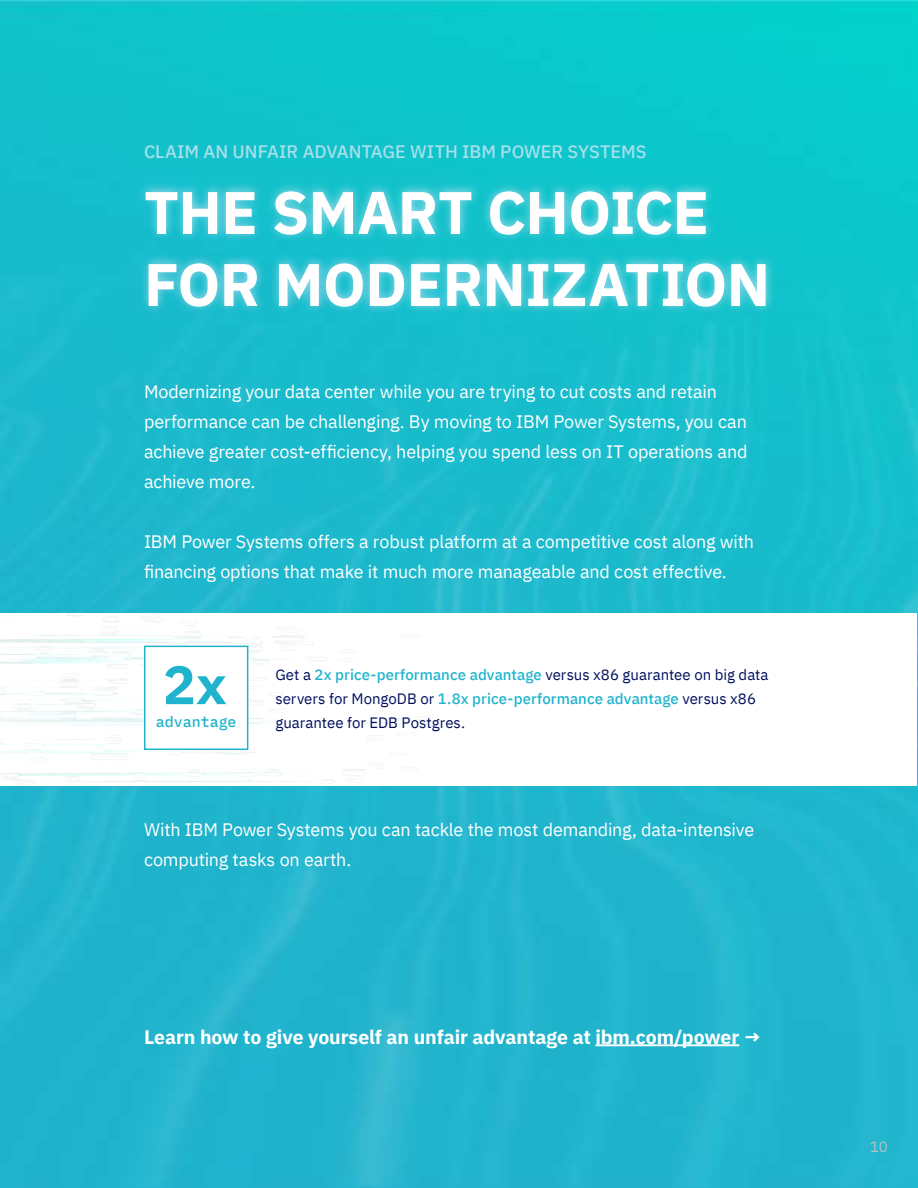
<style>
.page{position:relative;width:918px;height:1188px;background:#fff}
.page>*{position:absolute;margin:0;border:0;box-sizing:border-box;transform-origin:0 0}
.t1{font:700 60px/72px "IBM Plex Sans";letter-spacing:-.01em;color:#fff}
.t2{font:700 54px "IBM Plex Mono";color:#20b3cd}
.t3{font:700 19.5px "IBM Plex Sans";letter-spacing:-.005em;color:#fff}
.t4{font:18px/30px "IBM Plex Sans";letter-spacing:-.01em;color:#fff}
.t5{font:500 18px "IBM Plex Sans";color:#a6e0eb}
.t6{font:15px/24px "IBM Plex Sans";color:#000f5e}
.t7{font:500 15px "IBM Plex Mono";color:#20b3cd}
.t8{font:15px "IBM Plex Sans";color:#bdbfc4}
.s1{font-weight:500;color:#20b3cd}
</style>
<div class="page">
<img style="left:0;top:0;width:918px;height:1188px">
<div style="left:137px;top:182px;width:638px;height:132px;background:#c9e1f5;opacity:.75"></div>
<hr style="left:596px;top:1044px;width:143px;height:2px;background:#fff">
<div style="left:1px;top:614px;width:916px;height:172px;background:#fff"></div>
<div style="left:144px;top:646px;width:104px;height:104px;background:#fff;border:2px solid #20b3cd"></div>
<p class="t5" style="left:144px;top:138px;width:504px">CLAIM AN UNFAIR ADVANTAGE WITH IBM POWER SYSTEMS</p>
<h1 class="t1" style="left:144px;top:172px;width:628px">THE SMART CHOICE<br>FOR MODERNIZATION</h1>
<p class="t4" style="left:144px;top:375px;width:605px">Modernizing your data center while you are trying to cut costs and retain performance can be challenging. By moving to IBM Power Systems, you can achieve greater cost-efficiency, helping you spend less on IT operations and achieve more.</p>
<p class="t4" style="left:144px;top:525px;width:612px">IBM Power Systems offers a robust platform at a competitive cost along with financing options that make it much more manageable and cost effective.</p>
<h2 class="t2" style="left:163px;top:642px;width:66px">2x</h2>
<p class="t7" style="left:156px;top:710px;width:82px">advantage</p>
<p class="t6" style="left:275px;top:661px;width:495px">Get a <span class="s1">2x price-performance advantage</span> versus x86 guarantee on big data servers for MongoDB or <span class="s1">1.8x price-performance advantage</span> versus x86 guarantee for EDB Postgres.</p>
<p class="t4" style="left:144px;top:813px;width:612px">With IBM Power Systems you can tackle the most demanding, data-intensive computing tasks on earth.</p>
<p class="t3" style="left:144px;top:1022px;width:619px">Learn how to give yourself an unfair advantage at ibm.com/power →</p>
<p class="t8" style="left:870px;top:1135px;width:19px">10</p>
</div>
